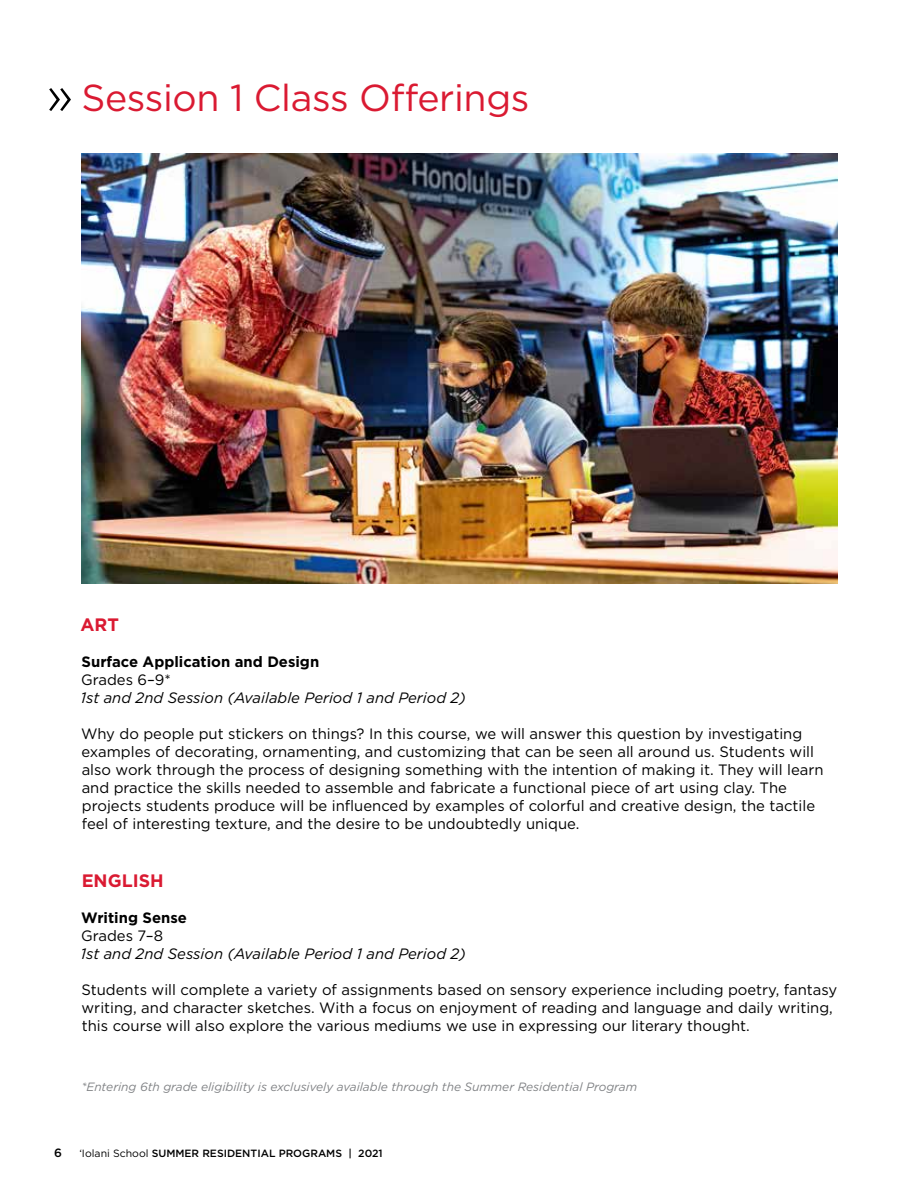
<style>
.page{position:relative;width:918px;height:1188px;background:#fff}
.page>*{position:absolute;margin:0;border:0;box-sizing:border-box;transform-origin:0 0}
.t1{font:37.5px "Gotham";letter-spacing:-.01em;color:#da1a32}
.t2{font:700 18px "Gotham";color:#da1a32}
.t3{font:15px/18px "Gotham";color:#000}
.t4{font:italic 15px "Gotham";color:#000}
.t5{font:700 15px "Gotham";color:#000}
.t6{font:italic 12px "Gotham";letter-spacing:-.005em;color:#808285}
.t7{font:500 12px "Gotham";color:#000}
.t8{font:500 10.5px "Gotham";color:#000}
.s1{font-weight:300;font-size:54px;color:#000}
.s2{font-weight:400}
</style>
<div class="page">
<img style="left:81px;top:153px;width:756px;height:431px">
<h1 class="t1" style="left:46px;top:74px;width:485px"><span class="s1">»</span> Session 1 Class Offerings</h1>
<p class="t2" style="left:80px;top:613px;width:40px">ART</p>
<p class="t5" style="left:82px;top:652px;width:239px">Surface Application and Design</p>
<p class="t3" style="left:81px;top:670px;width:91px">Grades 6–9*</p>
<p class="t4" style="left:81px;top:688px;width:387px">1st and 2nd Session (Available Period 1 and Period 2)</p>
<p class="t3" style="left:81px;top:724px;width:744px">Why do people put stickers on things? In this course, we will answer this question by investigating examples of decorating, ornamenting, and customizing that can be seen all around us. Students will also work through the process of designing something with the intention of making it. They will learn and practice the skills needed to assemble and fabricate a functional piece of art using clay. The projects students produce will be influenced by examples of colorful and creative design, the tactile feel of interesting texture, and the desire to be undoubtedly unique.</p>
<p class="t2" style="left:82px;top:868px;width:83px">ENGLISH</p>
<p class="t5" style="left:81px;top:907px;width:107px">Writing Sense</p>
<p class="t3" style="left:81px;top:926px;width:83px">Grades 7–8</p>
<p class="t4" style="left:81px;top:944px;width:387px">1st and 2nd Session (Available Period 1 and Period 2)</p>
<p class="t3" style="left:81px;top:980px;width:758px">Students will complete a variety of assignments based on sensory experience including poetry, fantasy writing, and character sketches. With a focus on enjoyment of reading and language and daily writing, this course will also explore the various mediums we use in expressing our literary thought.</p>
<p class="t6" style="left:81px;top:1079px;width:557px">*Entering 6th grade eligibility is exclusively available through the Summer Residential Program</p>
<p class="t7" style="left:54px;top:1145px;width:9px">6</p>
<p class="t8" style="left:79px;top:1147px;width:305px"><span class="s2">‘Iolani School</span> SUMMER RESIDENTIAL PROGRAMS | 2021</p>
</div>
